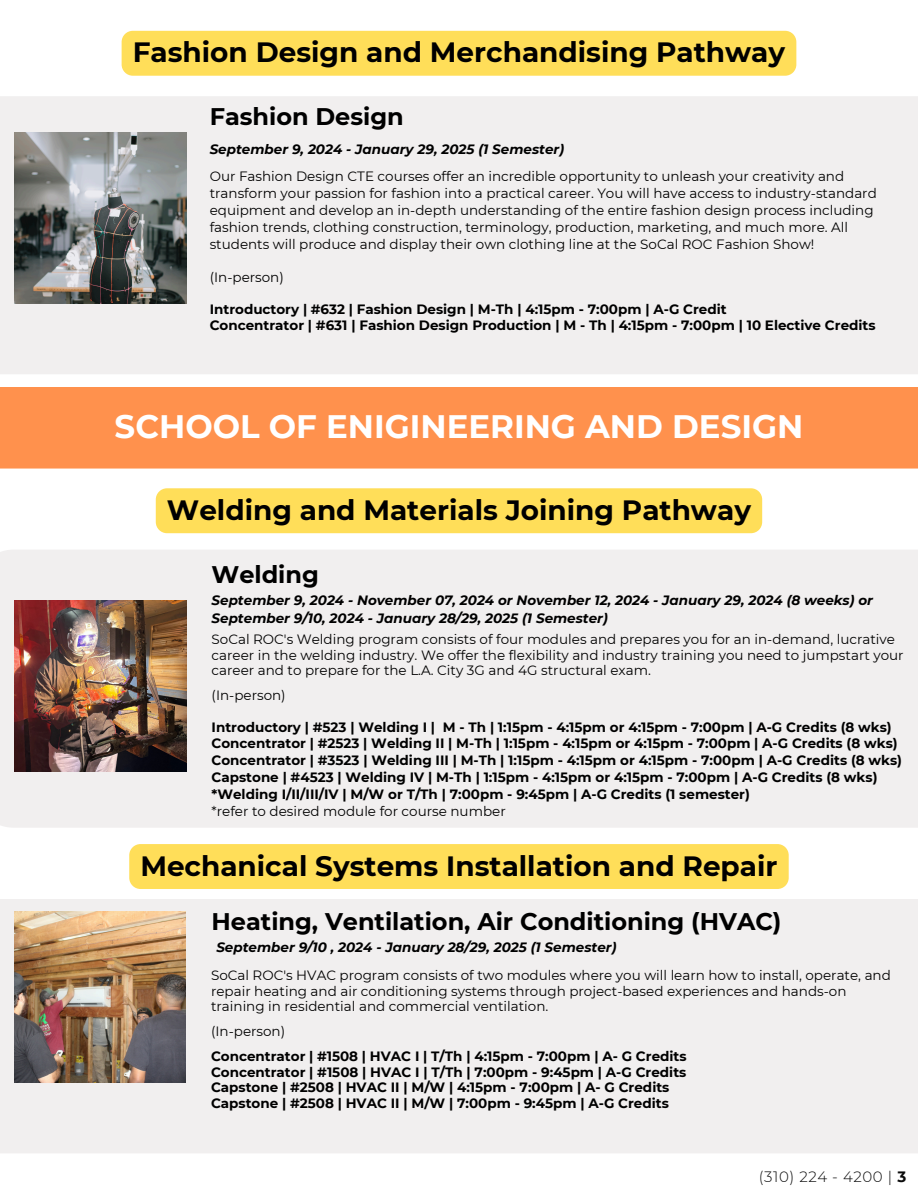
<style>
.page{position:relative;width:918px;height:1188px;background:#fff}
.page>*{position:absolute;margin:0;border:0;box-sizing:border-box;transform-origin:0 0}
.t1{font:700 32.4px "Montserrat";color:#fff}
.t2{font:700 27.9px "Montserrat";color:#000}
.t3{font:700 24px "Montserrat";color:#000}
.t4{font:300 15px "Montserrat";letter-spacing:.04em;color:#0b0b0b}
.t5{font:13.5px/16.8px "Montserrat";color:#000}
.t6{font:700 13.5px/15.8px "Montserrat";color:#000}
.t7{font:italic 700 13.5px/18px "Montserrat";color:#000}
.s1{font-weight:700}
</style>
<div class="page">
<div style="left:122px;top:31px;width:674px;height:45px;background:#ffde59"></div>
<div style="left:0;top:96px;width:918px;height:278px;background:#f1efef"></div>
<img style="left:15px;top:132px;width:172px;height:171px">
<div style="left:0;top:550px;width:918px;height:278px;background:#f1efef"></div>
<div style="left:0;top:387px;width:918px;height:82px;background:#ff914d"></div>
<div style="left:156px;top:488px;width:606px;height:45px;background:#ffde59"></div>
<img style="left:15px;top:600px;width:172px;height:171px">
<div style="left:129px;top:844px;width:660px;height:45px;background:#ffde59"></div>
<div style="left:0;top:899px;width:918px;height:254px;background:#f1efef"></div>
<img style="left:15px;top:911px;width:171px;height:171px">
<p class="t2" style="left:133px;top:35px;width:654px">Fashion Design and Merchandising Pathway</p>
<h1 class="t3" style="left:210px;top:102px;width:196px">Fashion Design</h1>
<h3 class="t7" style="left:210px;top:140px;width:356px">September 9, 2024 - January 29, 2025 (1 Semester)</h3>
<h4 class="t5" style="left:210px;top:168px;width:669px">Our Fashion Design CTE courses offer an incredible opportunity to unleash your creativity and transform your passion for fashion into a practical career. You will have access to industry-standard equipment and develop an in-depth understanding of the entire fashion design process including fashion trends, clothing construction, terminology, production, marketing, and much more. All students will produce and display their own clothing line at the SoCal ROC Fashion Show!</h4>
<p class="t5" style="left:210px;top:269px;width:76px">(In-person)</p>
<p class="t6" style="left:210px;top:301px;width:667px">Introductory | #632 | Fashion Design | M-Th | 4:15pm - 7:00pm | A-G Credit<br>Concentrator | #631 | Fashion Design Production | M - Th | 4:15pm - 7:00pm | 10 Elective Credits</p>
<h2 class="t1" style="left:115px;top:406px;width:690px">SCHOOL OF ENIGINEERING AND DESIGN</h2>
<p class="t2" style="left:167px;top:493px;width:586px">Welding and Materials Joining Pathway</p>
<h3 class="t3" style="left:211px;top:560px;width:109px">Welding</h3>
<h4 class="t7" style="left:212px;top:591px;width:663px">September 9, 2024 - November 07, 2024 or November 12, 2024 - January 29, 2024 (8 weeks) or<br>September 9/10, 2024 - January 28/29, 2025 (1 Semester)</h4>
<p class="t5" style="left:212px;top:631px;width:694px;line-height:15.8px">SoCal ROC's Welding program consists of four modules and prepares you for an in-demand, lucrative career in the welding industry. We offer the flexibility and industry training you need to jumpstart your career and to prepare for the L.A. City 3G and 4G structural exam.</p>
<p class="t5" style="left:212px;top:687px;width:76px">(In-person)</p>
<p class="t6" style="left:212px;top:719px;width:682px">Introductory | #523 | Welding I | M - Th | 1:15pm - 4:15pm or 4:15pm - 7:00pm | A-G Credits (8 wks)</p>
<p class="t6" style="left:212px;top:736px;width:688px">Concentrator | #2523 | Welding II | M-Th | 1:15pm - 4:15pm or 4:15pm - 7:00pm | A-G Credits (8 wks)</p>
<p class="t6" style="left:212px;top:753px;width:692px">Concentrator | #3523 | Welding III | M-Th | 1:15pm - 4:15pm or 4:15pm - 7:00pm | A-G Credits (8 wks)</p>
<p class="t6" style="left:212px;top:770px;width:667px">Capstone | #4523 | Welding IV | M-Th | 1:15pm - 4:15pm or 4:15pm - 7:00pm | A-G Credits (8 wks)</p>
<p class="t6" style="left:212px;top:786px;width:540px">*Welding I/II/III/IV | M/W or T/Th | 7:00pm - 9:45pm | A-G Credits (1 semester)</p>
<p class="t5" style="left:212px;top:803px;width:296px">*refer to desired module for course number</p>
<p class="t2" style="left:140px;top:849px;width:639px">Mechanical Systems Installation and Repair</p>
<h3 class="t3" style="left:212px;top:907px;width:571px">Heating, Ventilation, Air Conditioning (HVAC)</h3>
<h4 class="t7" style="left:216px;top:938px;width:402px">September 9/10 , 2024 - January 28/29, 2025 (1 Semester)</h4>
<p class="t5" style="left:211px;top:967px;width:681px;line-height:15.8px">SoCal ROC's HVAC program consists of two modules where you will learn how to install, operate, and repair heating and air conditioning systems through project-based experiences and hands-on training in residential and commercial ventilation.</p>
<p class="t5" style="left:211px;top:1023px;width:76px">(In-person)</p>
<h4 class="t6" style="left:211px;top:1048px;width:477px">Concentrator | #1508 | HVAC I | T/Th | 4:15pm - 7:00pm | A- G Credits Concentrator | #1508 | HVAC I | T/Th | 7:00pm - 9:45pm | A-G Credits Capstone | #2508 | HVAC II | M/W | 4:15pm - 7:00pm | A- G Credits Capstone | #2508 | HVAC II | M/W | 7:00pm - 9:45pm | A-G Credits</h4>
<h2 class="t4" style="left:759px;top:1168px;width:149px">(310) 224 - 4200 | <span class="s1">3</span></h2>
</div>
